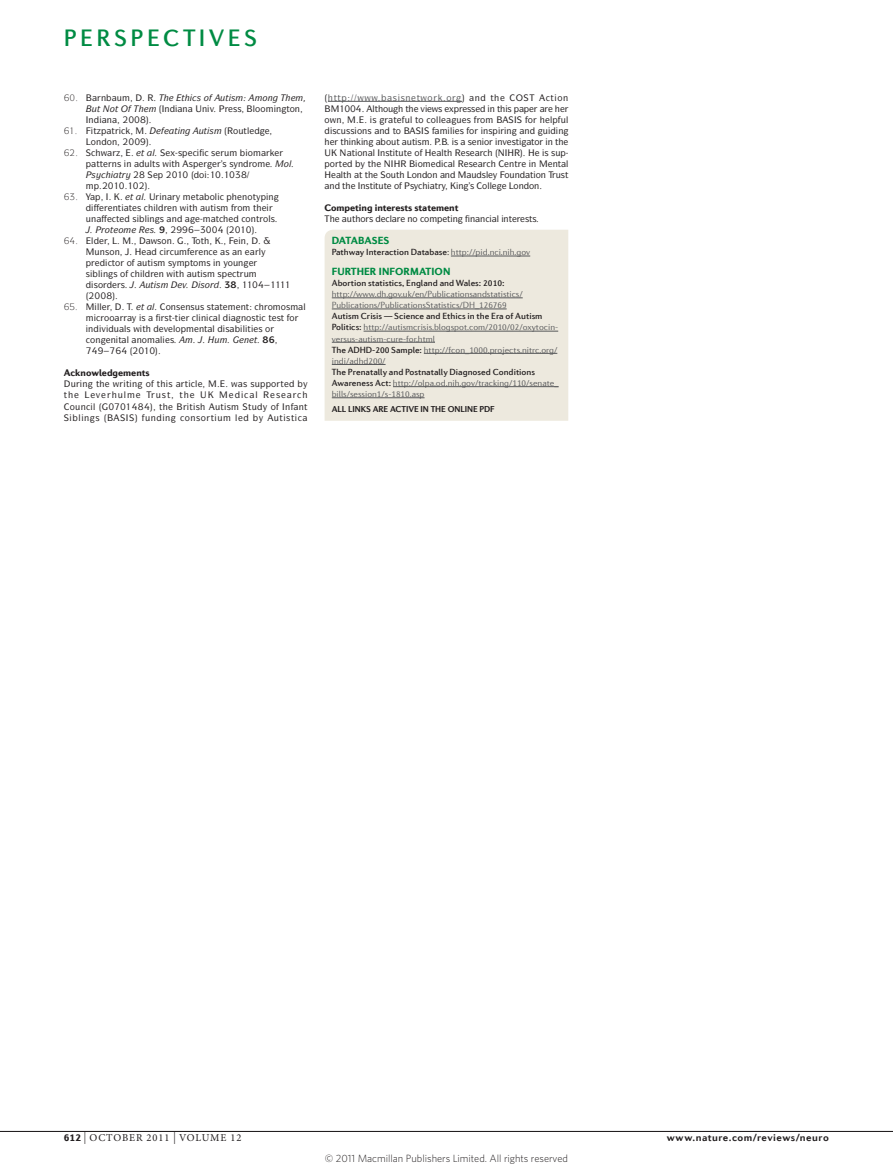
<style>
.page{position:relative;width:893px;height:1174px;background:#fff}
.page>*{position:absolute;margin:0;border:0;box-sizing:border-box;transform-origin:0 0}
.t1{font:500 24px "Diverda Sans Com";letter-spacing:.14em;color:#008b43}
.t2{font:300 10.5px "Whitney";color:#231f20}
.t3{font:700 10.5px "Diverda Sans Com";letter-spacing:.045em;color:#231f20}
.t4{font:900 10.5px "Diverda Sans Com";letter-spacing:.005em;color:#008b43}
.t5{font:10.5px "Minion Pro";letter-spacing:.085em;color:#231f20}
.acknowledgehead{font:900 9.75px "Diverda Sans Com";letter-spacing:-.005em;color:#231f20}
.t6{font:300 9px/11.1px "Diverda Sans Com";color:#57585a}
.acknowledgements{font:500 9px "ITC Symbol Std";color:#231f20}
.refnum{font:500 9px "ITC Symbol Std";color:#231f20}
.t7{font:500 9px "Diverda Sans Com";color:#231f20}
.refnum-2{font:italic 500 9px "ITC Symbol Std";color:#231f20}
.acknowledgements-2{font:500 9px "ITC Symbol Std";color:#57585a}
.t8{font:700 8.7px "Diverda Sans Com";letter-spacing:-.01em;color:#231f20}
.s1{font-weight:300}
.s2{font-weight:300;color:#57585a}
.s3{font-weight:500;color:#231f20}
.s4{font-family:"Diverda Sans Com";font-weight:900}
.s5{font-size:12px}
</style>
<div class="page">
<hr style="left:0;top:1131px;width:893px;height:1px;background:#231f20">
<div style="left:325px;top:230px;width:243px;height:191px;background:#ede9de"></div>
<hr style="left:451px;top:256px;width:79px;height:1px;background:#57585a">
<hr style="left:332px;top:297px;width:191px;height:1px;background:#57585a">
<hr style="left:332px;top:309px;width:175px;height:1px;background:#57585a">
<hr style="left:364px;top:331px;width:194px;height:1px;background:#57585a">
<hr style="left:332px;top:342px;width:103px;height:1px;background:#57585a">
<hr style="left:424px;top:353px;width:133px;height:1px;background:#57585a">
<hr style="left:332px;top:364px;width:54px;height:1px;background:#57585a">
<hr style="left:393px;top:386px;width:166px;height:1px;background:#57585a">
<hr style="left:332px;top:397px;width:93px;height:1px;background:#57585a">
<svg style="left:327px;top:100px;width:135px;height:2px"></svg>
<h1 class="t1" style="left:64px;top:24px;width:195px">PERSPECTIVES</h1>
<p class="refnum-2" style="left:182px;top:92px;width:29px">▼ ▲ □</p>
<p class="refnum-2" style="left:220px;top:92px;width:17px">◆▼▲</p>
<p class="refnum-2" style="left:92px;top:103px;width:28px">◆▼ □▼</p>
<p class="refnum" style="left:253px;top:103px;width:49px">●□□ ■ ▼□■</p>
<p class="refnum-2" style="left:199px;top:125px;width:17px">◆▼▲</p>
<p class="refnum" style="left:233px;top:125px;width:18px">□◆▼●</p>
<p class="refnum" style="left:91px;top:136px;width:28px">□■ □■</p>
<p class="refnum" style="left:96px;top:158px;width:37px">▼▼ ■▲ ■</p>
<p class="refnum" style="left:145px;top:158px;width:17px">◆●▼▲</p>
<p class="refnum" style="left:223px;top:158px;width:36px">▲ ▲■ □</p>
<p class="refnum" style="left:162px;top:191px;width:7px">■</p>
<p class="refnum" style="left:196px;top:191px;width:23px">▼ □●</p>
<p class="refnum" style="left:242px;top:191px;width:15px">■□▼</p>
<p class="refnum" style="left:269px;top:191px;width:7px">■</p>
<p class="refnum" style="left:113px;top:202px;width:30px">■▼ ▼▲</p>
<p class="refnum" style="left:189px;top:202px;width:33px">▼ ◆▼▲</p>
<p class="refnum" style="left:116px;top:213px;width:62px">▼ ▲ ●■▲ ■</p>
<p class="refnum" style="left:246px;top:213px;width:31px">□■▼ □●▲</p>
<p class="refnum-2" style="left:105px;top:224px;width:20px">□▼ □</p>
<p class="refnum" style="left:157px;top:235px;width:16px">▲□■</p>
<p class="refnum" style="left:241px;top:235px;width:7px">■</p>
<p class="refnum" style="left:95px;top:246px;width:27px">◆■▲□■</p>
<p class="refnum" style="left:203px;top:246px;width:41px">■ ▲ ■</p>
<p class="refnum" style="left:259px;top:246px;width:4px">●</p>
<p class="refnum" style="left:112px;top:257px;width:62px">▼□ □ ◆▼ ▲ ▲</p>
<p class="refnum" style="left:190px;top:257px;width:55px">▼□ ▲ ■ □◆■</p>
<p class="refnum" style="left:86px;top:268px;width:41px">▲ ●■▲ □</p>
<p class="refnum" style="left:176px;top:268px;width:48px">▼ ◆▼▲ ▲</p>
<p class="refnum" style="left:121px;top:279px;width:41px">▲ ◆▼▲</p>
<p class="refnum-2" style="left:182px;top:279px;width:29px">❖ ▲□</p>
<p class="refnum-2" style="left:141px;top:301px;width:83px">▼ ● □■▲ ■▲◆▲ ▲▼ ▼</p>
<p class="refnum" style="left:268px;top:301px;width:24px">□ □▲</p>
<p class="refnum" style="left:303px;top:301px;width:4px">●</p>
<p class="refnum" style="left:141px;top:312px;width:38px">▲ ▲▼▼</p>
<p class="refnum" style="left:218px;top:312px;width:78px">● ■□▲▼ ▼ ▲▼ □</p>
<p class="refnum" style="left:88px;top:323px;width:44px">■❖◆●▲</p>
<p class="refnum" style="left:142px;top:323px;width:40px">▼ ❖ ●□</p>
<p class="refnum" style="left:199px;top:323px;width:32px">■▼ ● ▲</p>
<p class="refnum" style="left:243px;top:323px;width:29px">●▼ ▲ □</p>
<p class="refnum" style="left:90px;top:334px;width:58px">□■ ■▼ ● ■□</p>
<p class="acknowledgehead" style="left:64px;top:367px;width:87px">Acknowledgements</p>
<p class="acknowledgements" style="left:71px;top:378px;width:30px">◆ ■ ▼</p>
<p class="acknowledgements" style="left:126px;top:378px;width:48px">▼■ □ ▼ ▲</p>
<p class="acknowledgements" style="left:243px;top:378px;width:18px">▲ ▲◆</p>
<p class="acknowledgements" style="left:96px;top:389px;width:32px">❖ ◆●</p>
<p class="acknowledgements" style="left:156px;top:389px;width:29px">◆▲▼ ▼</p>
<p class="acknowledgements" style="left:70px;top:400px;width:27px">□◆■ ●</p>
<p class="acknowledgements" style="left:132px;top:400px;width:32px">✔ ✔ ▼</p>
<p class="acknowledgements" style="left:215px;top:400px;width:17px">◆▼▲</p>
<p class="acknowledgements" style="left:271px;top:400px;width:38px">□ ■ ■▼</p>
<p class="acknowledgements" style="left:79px;top:411px;width:23px">●■▲</p>
<p class="acknowledgements" style="left:145px;top:411px;width:27px">◆■ ■</p>
<p class="acknowledgements" style="left:185px;top:411px;width:39px">□■▲□ ▼ ◆</p>
<p class="acknowledgements" style="left:235px;top:411px;width:4px">●</p>
<p class="acknowledgements" style="left:274px;top:411px;width:22px">◆▼ ▲▼</p>
<p class="acknowledgements-2" style="left:393px;top:91px;width:41px">▲▲■▼ □</p>
<p class="acknowledgements" style="left:550px;top:91px;width:19px">▼ □■</p>
<p class="acknowledgements" style="left:356px;top:103px;width:39px">✔ ●▼ □◆</p>
<p class="acknowledgements" style="left:490px;top:103px;width:23px">■ ▼ ▲</p>
<p class="acknowledgements" style="left:372px;top:114px;width:70px">▲ ▼ ◆● ▼□ □●●</p>
<p class="acknowledgements" style="left:456px;top:114px;width:30px">◆ ▲ □</p>
<p class="acknowledgements" style="left:528px;top:114px;width:42px">□ ● ◆●</p>
<p class="acknowledgements" style="left:332px;top:125px;width:70px">▲ ◆▲▲ □■▲ ■ ▼□</p>
<p class="acknowledgements" style="left:450px;top:125px;width:44px">● ▲ □ ■▲</p>
<p class="acknowledgements" style="left:340px;top:136px;width:30px">▼■■</p>
<p class="acknowledgements" style="left:386px;top:136px;width:37px">□◆▼ ◆▼ ▲</p>
<p class="acknowledgements" style="left:454px;top:136px;width:66px">▲ ▲ ■□ ■❖ ▲▼</p>
<p class="acknowledgements" style="left:531px;top:136px;width:29px">▼□ ■ ▼</p>
<p class="acknowledgements" style="left:352px;top:147px;width:97px">▼ □■ ● ■▲▼ ▼◆▼ □ ★ ●▼</p>
<p class="acknowledgements" style="left:507px;top:147px;width:55px">★ ★ ▲ ▲◆</p>
<p class="acknowledgements" style="left:531px;top:158px;width:39px">■ ■▼ ●</p>
<p class="acknowledgements" style="left:325px;top:169px;width:23px">★ ●▼</p>
<p class="acknowledgements" style="left:386px;top:169px;width:15px">□◆▼</p>
<p class="acknowledgements" style="left:412px;top:169px;width:40px">□■ □■ ■</p>
<p class="acknowledgements" style="left:471px;top:169px;width:18px">◆ ▲●</p>
<p class="acknowledgements" style="left:504px;top:169px;width:65px">□◆■ ▼ □■ ◆▲▼</p>
<p class="acknowledgements" style="left:360px;top:180px;width:55px">■▲▼ ▼◆▼ □ ▲</p>
<p class="acknowledgements" style="left:435px;top:180px;width:59px">▼ ■ ▲ □●●</p>
<p class="acknowledgements" style="left:514px;top:180px;width:27px">□■ □■</p>
<p class="acknowledgehead" style="left:325px;top:202px;width:135px">Competing interests statement</p>
<p class="acknowledgements" style="left:347px;top:213px;width:28px">◆▼ □▲</p>
<p class="acknowledgements" style="left:390px;top:213px;width:41px">● ■□ □</p>
<p class="acknowledgements" style="left:497px;top:213px;width:17px">● ■▼</p>
<p class="acknowledgements" style="left:525px;top:213px;width:13px">▲▼▲</p>
<p class="t4" style="left:332px;top:234px;width:59px">DATABASES</p>
<p class="t7" style="left:332px;top:247px;width:200px">Pathway Interaction Database<span class="s1">:</span> <span class="s2">http://pid.nci.nih.gov</span></p>
<p class="t4" style="left:332px;top:265px;width:120px">FURTHER INFORMATION</p>
<p class="t6" style="left:332px;top:277px;width:228px"><span class="s3">Abortion statistics, England and Wales: 2010: </span>http://www.dh.gov.uk/en/Publicationsandstatistics/ Publications/PublicationsStatistics/DH_126769<br><span class="s3">Autism Crisis — Science and Ethics in the Era of Autism Politics:</span> http://autismcrisis.blogspot.com/2010/02/oxytocin&shy;versus-autism-cure-for.html<br><span class="s3">The ADHD‑200 Sample:</span> http://fcon_1000.projects.nitrc.org/ indi/adhd200/<br><span class="s3">The Prenatally and Postnatally Diagnosed Conditions Awareness Act:</span> http://olpa.od.nih.gov/tracking/110/senate_ bills/session1/s-1810.asp</p>
<p class="t8" style="left:332px;top:404px;width:164px">ALL LINKS ARE ACTIVE IN THE ONLINE PDF</p>
<p class="t5" style="left:64px;top:1131px;width:179px"><span class="s4">612</span> <span class="s5">|</span> OCTOBER 2011 <span class="s5">|</span> VOLUME 12</p>
<p class="t3" style="left:667px;top:1130px;width:164px">www.nature.com/reviews/neuro</p>
<p class="t2" style="left:325px;top:1151px;width:245px">© 2011 Macmillan Publishers Limited. All rights reserved</p>
</div>
